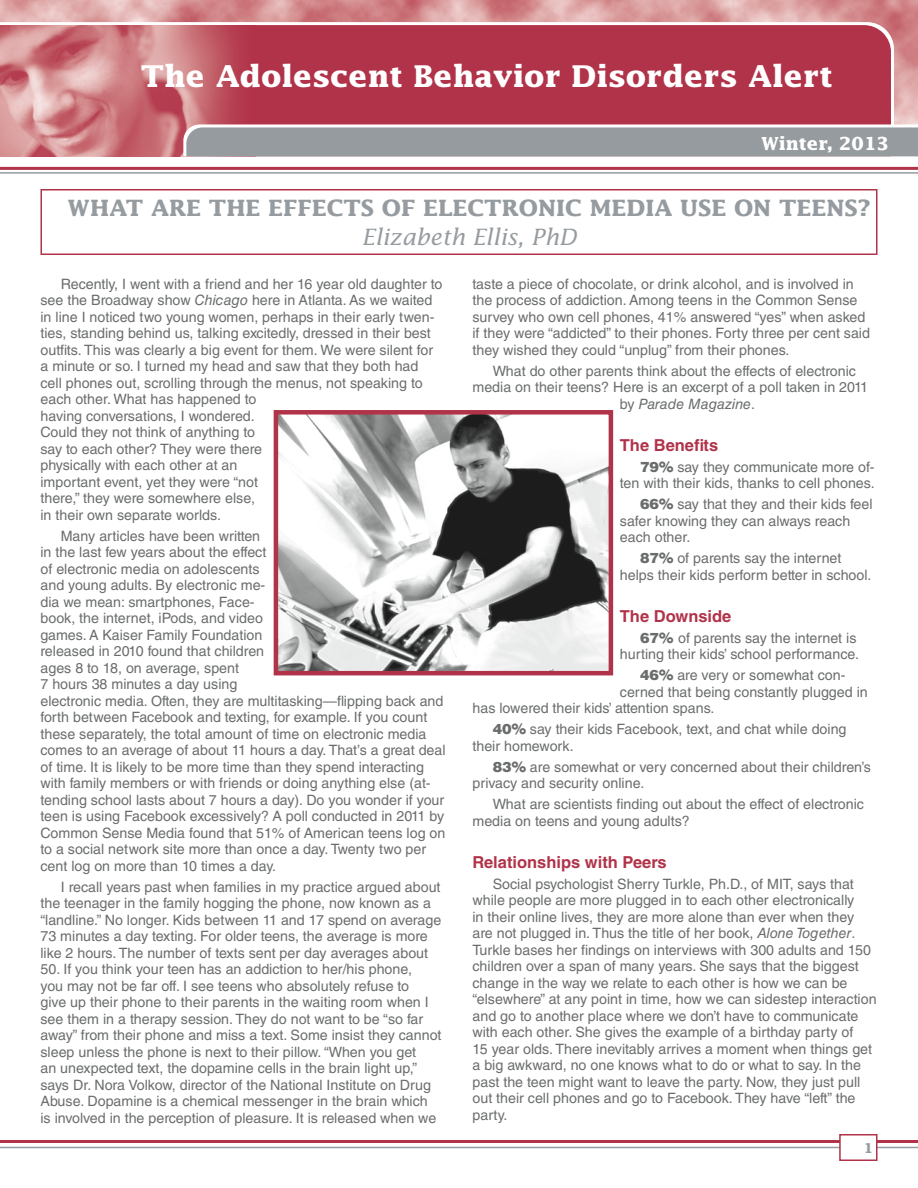
<style>
.page{position:relative;width:918px;height:1188px;background:#fff}
.page>*{position:absolute;margin:0;border:0;box-sizing:border-box;transform-origin:0 0}
.t1{font:700 30px "Lucida Std";color:#fff}
.t2{font:700 22.5px "Lucida Std";color:#959b9f}
.t3{font:italic 22.5px "Lucida Std";color:#959b9f}
.t4{font:700 18px "Lucida Std";color:#fff}
.t5{font:700 16.5px "Helvetica LT Std";color:#b1334a}
.t6{font:14.25px/16.5px "Helvetica LT Std";color:#6b6d6d}
.t7{font:italic 14.25px "Helvetica LT Std";color:#6b6d6d}
.t8{font:700 13.5px "Lucida Std";color:#959b9f}
.s1{font-style:normal}
.s2{font-weight:900}
.s3{font-style:italic}
</style>
<div class="page">
<hr style="left:0;top:167px;width:918px;height:3px;background:#b1334a">
<hr style="left:0;top:172px;width:918px;height:2px;background:#959b9f">
<hr style="left:0;top:1147px;width:918px;height:1px;background:#959b9f">
<hr style="left:0;top:1140px;width:918px;height:3px;background:#b1334a">
<div style="left:840px;top:1135px;width:37px;height:25px;background:#fff"></div>
<div style="left:839px;top:1134px;width:39px;height:27px;border:2px solid #b1334a"></div>
<img style="left:0;top:0;width:918px;height:124px">
<svg style="left:0;top:22px;width:894px;height:102px"></svg>
<div style="left:255px;top:25px;width:636px;height:99px;background:#b1334a"></div>
<img style="left:0;top:25px;width:255px;height:131px">
<svg style="left:183px;top:124px;width:735px;height:32px;background:#9fa2a6"></svg>
<div style="left:40px;top:189px;width:838px;height:66px;border:2px solid #b1334a"></div>
<img style="left:279px;top:415px;width:329px;height:255px">
<div style="left:274px;top:410px;width:339px;height:265px;border:4px solid #b1334a"></div>
<h1 class="t1" style="left:141px;top:58px;width:693px">The Adolescent Behavior Disorders Alert</h1>
<p class="t4" style="left:761px;top:132px;width:129px">Winter, 2013</p>
<h2 class="t2" style="left:67px;top:195px;width:805px">What Are The Effects Of Electronic Media Use On Teens?</h2>
<h2 class="t3" style="left:362px;top:223px;width:216px">Elizabeth Ellis, PhD</h2>
<p class="t6" style="left:472px;top:276px;width:399px">taste a piece of chocolate, or drink alcohol, and is involved in the process of addiction. Among teens in the Common Sense survey who own cell phones, 41% answered “yes” when asked if they were “addicted” to their phones. Forty three per cent said they wished they could “unplug” from their phones.</p>
<p class="t6" style="left:493px;top:363px;width:365px">What do other parents think about the effects of electronic</p>
<p class="t6" style="left:472px;top:379px;width:397px">media on their teens? Here is an excerpt of a poll taken in 2011</p>
<p class="t7" style="left:620px;top:396px;width:137px"><span class="s1">by</span> Parade Magazine<span class="s1">.</span></p>
<p class="t5" style="left:620px;top:435px;width:100px">The Benefits</p>
<p class="t6" style="left:620px;top:459px;width:256px;text-align:right"><span class="s2">79%</span> say they communicate more of&shy;ten with their kids, thanks to cell phones.</p>
<p class="t6" style="left:620px;top:496px;width:254px;text-indent:20px"><span class="s2">66%</span> say that they and their kids feel safer knowing they can always reach each other.</p>
<p class="t6" style="left:620px;top:550px;width:253px;text-indent:20px"><span class="s2">87%</span> of parents say the internet helps their kids perform better in school.</p>
<p class="t5" style="left:620px;top:606px;width:113px">The Downside</p>
<p class="t6" style="left:620px;top:630px;width:241px;text-align:right"><span class="s2">67%</span> of parents say the internet is hurting their kids’ school performance.</p>
<p class="t6" style="left:640px;top:667px;width:207px"><span class="s2">46%</span> are very or somewhat con-</p>
<p class="t6" style="left:620px;top:684px;width:249px">cerned that being constantly plugged in</p>
<p class="t6" style="left:473px;top:700px;width:244px">has lowered their kids’ attention spans.</p>
<p class="t6" style="left:473px;top:721px;width:376px;text-indent:20px"><span class="s2">40%</span> say their kids Facebook, text, and chat while doing their homework.</p>
<p class="t6" style="left:473px;top:759px;width:400px;text-indent:20px"><span class="s2">83%</span> are somewhat or very concerned about their children’s privacy and security online.</p>
<p class="t6" style="left:473px;top:796px;width:393px;text-indent:20px">What are scientists finding out about the effect of electronic media on teens and young adults?</p>
<p class="t5" style="left:472px;top:852px;width:196px">Relationships with Peers</p>
<p class="t6" style="left:473px;top:876px;width:406px;text-indent:20px">Social psychologist Sherry Turkle, Ph.D., of MIT, says that while people are more plugged in to each other electronically<br>in their online lives, they are more alone than ever when they are not plugged in. Thus the title of her book, <span class="s3">Alone Together</span>.<br>Turkle bases her findings on interviews with 300 adults and 150 children over a span of many years. She says that the biggest change in the way we relate to each other is how we can be “elsewhere” at any point in time, how we can sidestep interaction and go to another place where we don’t have to communicate with each other. She gives the example of a birthday party of<br>15 year olds. There inevitably arrives a moment when things get a big awkward, no one knows what to do or what to say. In the past the teen might want to leave the party. Now, they just pull out their cell phones and go to Facebook. They have “left” the party.</p>
<p class="t6" style="left:41px;top:276px;width:403px;text-indent:20px">Recently, I went with a friend and her 16 year old daughter to see the Broadway show <span class="s3">Chicago</span> here in Atlanta. As we waited in line I noticed two young women, perhaps in their early twen&shy;ties, standing behind us, talking excitedly, dressed in their best outfits. This was clearly a big event for them. We were silent for a minute or so. I turned my head and saw that they both had cell phones out, scrolling through the menus, not speaking to each other. What has happened to<br>having conversations, I wondered.<br>Could they not think of anything to<br>say to each other? They were there<br>physically with each other at an<br>important event, yet they were “not<br>there,” they were somewhere else,<br>in their own separate worlds.</p>
<p class="t6" style="left:41px;top:528px;width:407px;text-indent:20px">Many articles have been written<br>in the last few years about the effect<br>of electronic media on adolescents<br>and young adults. By electronic me-<br>dia we mean: smartphones, Face-<br>book, the internet, iPods, and video<br>games. A Kaiser Family Foundation<br>released in 2010 found that children<br>ages 8 to 18, on average, spent<br>7 hours 38 minutes a day using<br>electronic media. Often, they are multitasking—flipping back and forth between Facebook and texting, for example. If you count these separately, the total amount of time on electronic media comes to an average of about 11 hours a day. That’s a great deal of time. It is likely to be more time than they spend interacting with family members or with friends or doing anything else (at&shy;tending school lasts about 7 hours a day). Do you wonder if your teen is using Facebook excessively? A poll conducted in 2011 by Common Sense Media found that 51% of American teens log on to a social network site more than once a day. Twenty two per cent log on more than 10 times a day.</p>
<p class="t6" style="left:41px;top:879px;width:402px;text-indent:20px">I recall years past when families in my practice argued about the teenager in the family hogging the phone, now known as a “landline.” No longer. Kids between 11 and 17 spend on average 73 minutes a day texting. For older teens, the average is more like 2 hours. The number of texts sent per day averages about</p>
<p class="t6" style="left:41px;top:961px;width:403px">50. If you think your teen has an addiction to her/his phone,<br>you may not be far off. I see teens who absolutely refuse to<br>give up their phone to their parents in the waiting room when I see them in a therapy session. They do not want to be “so far away” from their phone and miss a text. Some insist they cannot sleep unless the phone is next to their pillow. “When you get<br>an unexpected text, the dopamine cells in the brain light up,” says Dr. Nora Volkow, director of the National Institute on Drug Abuse. Dopamine is a chemical messenger in the brain which is involved in the perception of pleasure. It is released when we</p>
<p class="t8" style="left:864px;top:1140px;width:11px">1</p>
</div>
